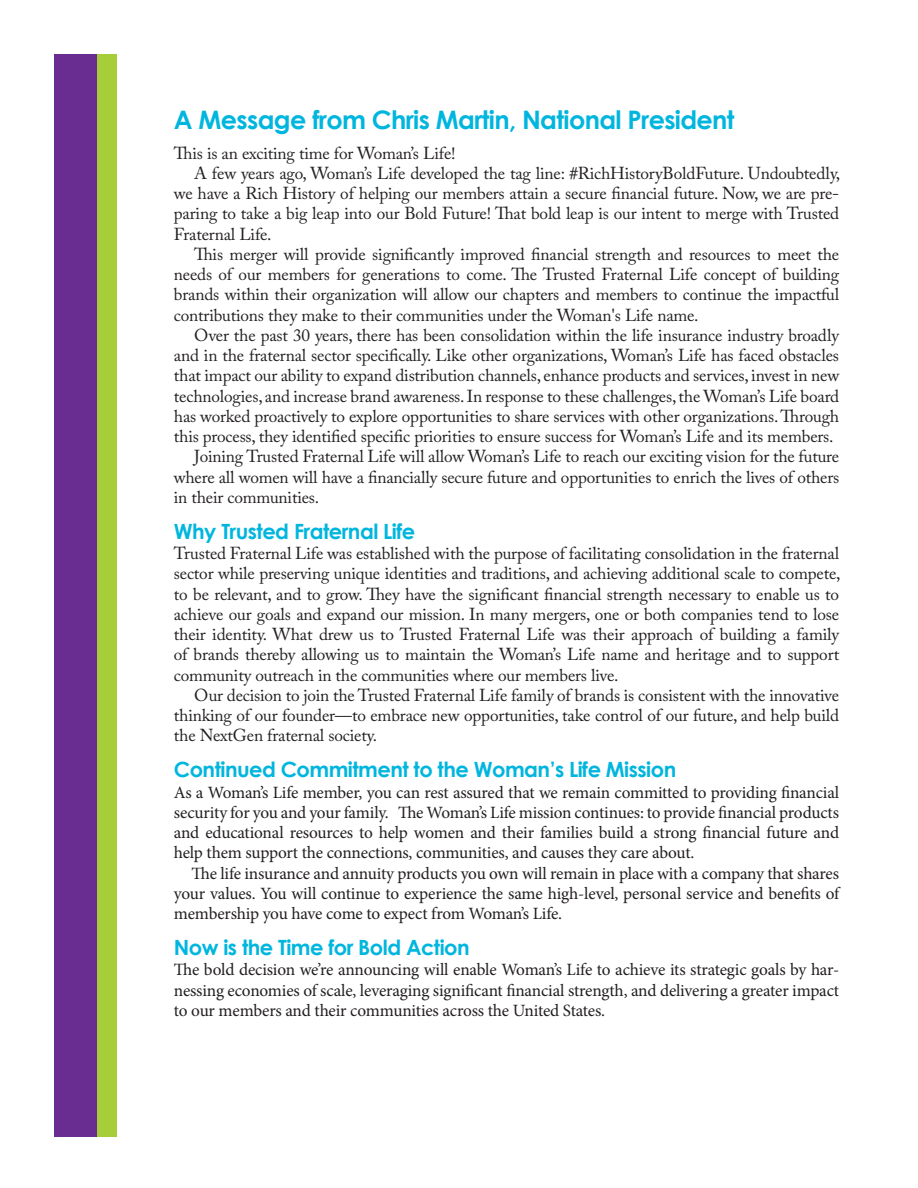
<style>
.page{position:relative;width:918px;height:1188px;background:#fff}
.page>*{position:absolute;margin:0;border:0;box-sizing:border-box;transform-origin:0 0}
.t1{font:700 25.5px "Century Gothic";letter-spacing:-.025em;color:#00b6de}
.t2{font:700 21px "Century Gothic";letter-spacing:-.025em;color:#00b6de}
.t3{font:17.25px/20.2px "Adobe Caslon Pro";letter-spacing:-.01em;color:#231f20;text-align:justify}
.t4{font:17.25px/20.2px "Minion Pro";letter-spacing:-.01em;color:#231f20;text-align:justify}
</style>
<div class="page">
<div style="left:84px;top:54px;width:32px;height:1082px;background:#a6ce39"></div>
<div style="left:54px;top:54px;width:42px;height:1082px;background:#692c91"></div>
<h1 class="t1" style="left:174px;top:101px;width:562px">A Message from Chris Martin, National President</h1>
<p class="t3" style="left:174px;top:142px;width:283px">This is an exciting time for Woman’s Life!</p>
<p class="t3" style="left:194px;top:163px;width:648px">A few years ago, Woman’s Life developed the tag line: #RichHistoryBoldFuture. Undoubtedly,</p>
<p class="t3" style="left:174px;top:183px;width:667px">we have a Rich History of helping our members attain a secure financial future. Now, we are pre-</p>
<p class="t3" style="left:174px;top:203px;width:667px">paring to take a big leap into our Bold Future! That bold leap is our intent to merge with Trusted</p>
<p class="t3" style="left:174px;top:223px;width:99px">Fraternal Life.</p>
<p class="t3" style="left:194px;top:244px;width:647px">This merger will provide significantly improved financial strength and resources to meet the</p>
<p class="t3" style="left:174px;top:264px;width:667px">needs of our members for generations to come. The Trusted Fraternal Life concept of building</p>
<p class="t3" style="left:174px;top:284px;width:667px">brands within their organization will allow our chapters and members to continue the impactful</p>
<p class="t3" style="left:174px;top:304px;width:526px">contributions they make to their communities under the Woman's Life name.</p>
<p class="t3" style="left:194px;top:325px;width:646px">Over the past 30 years, there has been consolidation within the life insurance industry broadly</p>
<p class="t3" style="left:174px;top:345px;width:667px">and in the fraternal sector specifically. Like other organizations, Woman’s Life has faced obstacles</p>
<p class="t3" style="left:174px;top:365px;width:667px">that impact our ability to expand distribution channels, enhance products and services, invest in new</p>
<p class="t3" style="left:174px;top:385px;width:667px">technologies, and increase brand awareness. In response to these challenges, the Woman’s Life board</p>
<p class="t3" style="left:174px;top:406px;width:667px">has worked proactively to explore opportunities to share services with other organizations. Through</p>
<p class="t3" style="left:174px;top:426px;width:661px">this process, they identified specific priorities to ensure success for Woman’s Life and its members.</p>
<p class="t3" style="left:194px;top:446px;width:646px">Joining Trusted Fraternal Life will allow Woman’s Life to reach our exciting vision for the future</p>
<p class="t3" style="left:174px;top:466px;width:667px">where all women will have a financially secure future and opportunities to enrich the lives of others</p>
<p class="t3" style="left:174px;top:487px;width:147px">in their communities.</p>
<p class="t2" style="left:174px;top:515px;width:243px">Why Trusted Fraternal Life</p>
<p class="t3" style="left:174px;top:543px;width:668px">Trusted Fraternal Life was established with the purpose of facilitating consolidation in the fraternal sector while preserving unique identities and traditions, and achieving additional scale to compete, to be relevant, and to grow. They have the significant financial strength necessary to enable us to achieve our goals and expand our mission. In many mergers, one or both companies tend to lose their identity. What drew us to Trusted Fraternal Life was their approach of building a family of brands thereby allowing us to maintain the Woman’s Life name and heritage and to support community outreach in the communities where our members live.</p>
<p class="t3" style="left:174px;top:685px;width:667px;text-indent:20px">Our decision to join the Trusted Fraternal Life family of brands is consistent with the innovative thinking of our founder—to embrace new opportunities, take control of our future, and help build the NextGen fraternal society.</p>
<p class="t2" style="left:174px;top:754px;width:504px">Continued Commitment to the Woman’s Life Mission</p>
<p class="t4" style="left:174px;top:782px;width:667px">As a Woman’s Life member, you can rest assured that we remain committed to providing financial security for you and your family. The Woman’s Life mission continues: to provide financial products and educational resources to help women and their families build a strong financial future and help them support the connections, communities, and causes they care about.</p>
<p class="t4" style="left:174px;top:863px;width:667px;text-indent:18px">The life insurance and annuity products you own will remain in place with a company that shares your values. You will continue to experience the same high-level, personal service and benefits of membership you have come to expect from Woman’s Life.</p>
<p class="t2" style="left:174px;top:931px;width:297px">Now is the Time for Bold Action</p>
<p class="t4" style="left:174px;top:960px;width:667px">The bold decision we’re announcing will enable Woman’s Life to achieve its strategic goals by har&shy;nessing economies of scale, leveraging significant financial strength, and delivering a greater impact to our members and their communities across the United States.</p>
</div>
